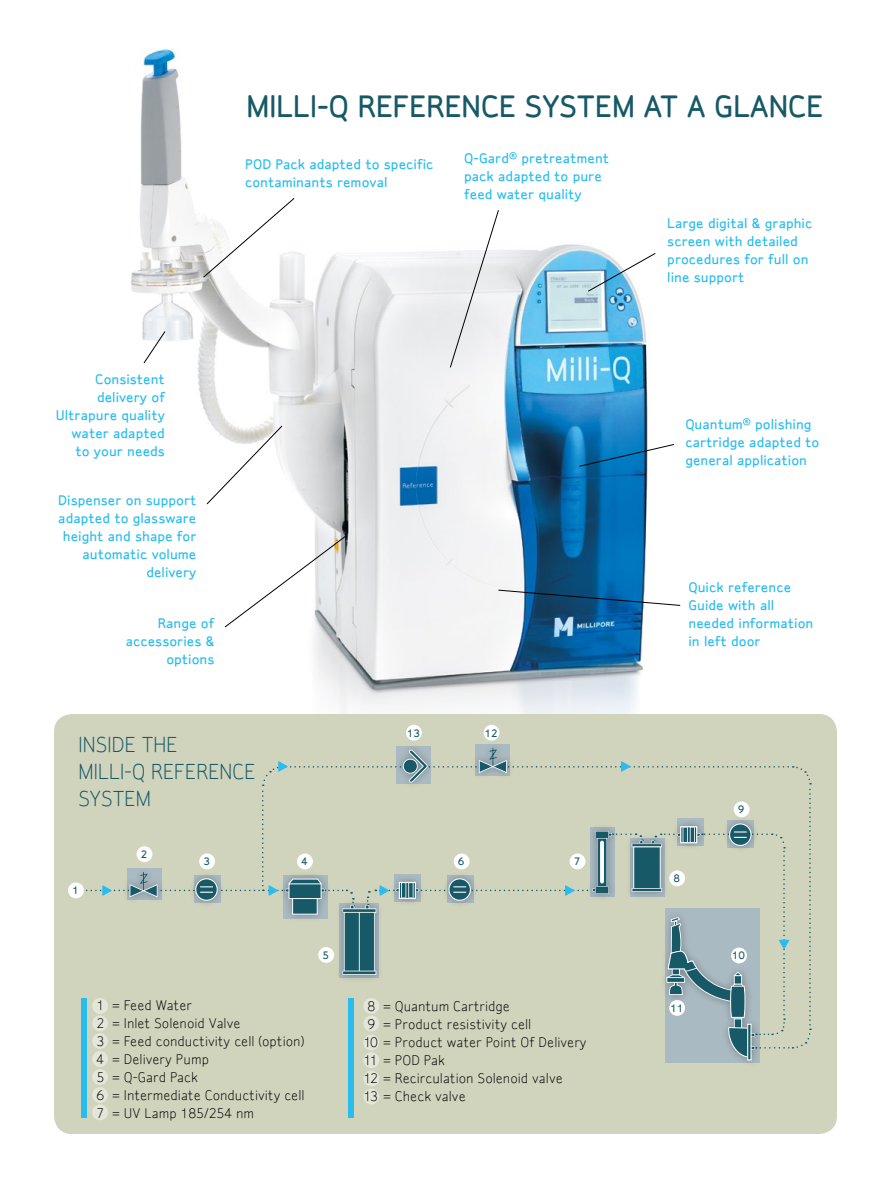
<style>
.page{position:relative;width:891px;height:1188px;background:#fff}
.page>*{position:absolute;margin:0;border:0;box-sizing:border-box;transform-origin:0 0}
.t1{font:500 30px "Millipore Sylvia XO";letter-spacing:-.02em;color:#175967}
.t2{font:21px/27px "Millipore Sylvia XO";letter-spacing:-.02em;color:#175967}
.t3{font:500 13.5px/18px "Millipore Sylvia XO";color:#29bcee}
.t4{font:13.5px/18px "Millipore Sylvia XO";color:#000}
.t5{font:500 10.5px "Millipore Sylvia XO";color:#175967}
</style>
<div class="page">
<img style="left:131px;top:48px;width:544px;height:666px">
<div style="left:54px;top:714px;width:783px;height:420px;background:#d1d4bd;border-radius:18px"></div>
<div style="left:406px;top:725px;width:16px;height:16px;background:#fff;border-radius:50%"></div>
<div style="left:484px;top:725px;width:15px;height:16px;background:#fff;border-radius:50%"></div>
<div style="left:68px;top:882px;width:16px;height:16px;background:#fff;border-radius:50%"></div>
<div style="left:121px;top:739px;width:642px;height:327px;background:#d1d4bd"></div>
<div style="left:81px;top:999px;width:5px;height:119px;background:#29bcee"></div>
<div style="left:348px;top:999px;width:5px;height:119px;background:#29bcee"></div>
<svg style="left:450px;top:210px;width:49px;height:158px"></svg>
<svg style="left:588px;top:253px;width:68px;height:39px"></svg>
<svg style="left:579px;top:444px;width:95px;height:23px"></svg>
<svg style="left:498px;top:590px;width:183px;height:16px"></svg>
<svg style="left:143px;top:331px;width:23px;height:33px"></svg>
<svg style="left:224px;top:535px;width:123px;height:93px"></svg>
<svg style="left:206px;top:425px;width:77px;height:80px"></svg>
<svg style="left:203px;top:198px;width:92px;height:80px"></svg>
<svg style="left:82px;top:748px;width:730px;height:324px"></svg>
<div style="left:92px;top:998px;width:16px;height:16px;background:#e4e6d9;border-radius:50%"></div>
<div style="left:363px;top:998px;width:16px;height:16px;background:#e4e6d9;border-radius:50%"></div>
<div style="left:92px;top:1051px;width:16px;height:16px;background:#e4e6d9;border-radius:50%"></div>
<div style="left:363px;top:1052px;width:16px;height:16px;background:#e4e6d9;border-radius:50%"></div>
<div style="left:92px;top:1033px;width:16px;height:16px;background:#e4e6d9;border-radius:50%"></div>
<div style="left:363px;top:1035px;width:16px;height:15px;background:#e4e6d9;border-radius:50%"></div>
<div style="left:92px;top:1087px;width:16px;height:16px;background:#e4e6d9;border-radius:50%"></div>
<div style="left:363px;top:1089px;width:16px;height:15px;background:#e4e6d9;border-radius:50%"></div>
<div style="left:92px;top:1104px;width:16px;height:16px;background:#e4e6d9;border-radius:50%"></div>
<div style="left:92px;top:1016px;width:16px;height:15px;background:#e4e6d9;border-radius:50%"></div>
<div style="left:363px;top:1016px;width:16px;height:15px;background:#e4e6d9;border-radius:50%"></div>
<div style="left:92px;top:1069px;width:16px;height:16px;background:#e4e6d9;border-radius:50%"></div>
<div style="left:363px;top:1071px;width:16px;height:15px;background:#e4e6d9;border-radius:50%"></div>
<h1 class="t1" style="left:246px;top:89px;width:579px">Milli-Q Reference System at a glance</h1>
<p class="t3" style="left:245px;top:156px;width:190px">POD Pack adapted to specific contaminants removal</p>
<p class="t3" style="left:464px;top:149px;width:146px">Q-Gard<sup>®</sup> pretreatment pack adapted to pure feed water quality</p>
<p class="t3" style="left:56px;top:370px;width:111px;text-align:right">Consistent delivery of<br>Ultrapure quality water adapted to your needs</p>
<p class="t3" style="left:58px;top:492px;width:140px;text-align:right">Dispenser on support adapted to glassware height and shape for automatic volume delivery</p>
<p class="t3" style="left:126px;top:614px;width:90px;text-align:right">Range of accessories &amp; options</p>
<h2 class="t2" style="left:78px;top:731px;width:179px">Inside the<br>Mi lli-Q Reference<br>System</h2>
<p class="t5" style="left:407px;top:727px;width:15px">13</p>
<p class="t5" style="left:485px;top:727px;width:15px">12</p>
<p class="t5" style="left:72px;top:884px;width:8px">1</p>
<p class="t5" style="left:141px;top:848px;width:8px">2</p>
<p class="t5" style="left:203px;top:855px;width:8px">3</p>
<p class="t5" style="left:301px;top:855px;width:8px">4</p>
<p class="t5" style="left:458px;top:855px;width:8px">6</p>
<p class="t5" style="left:322px;top:949px;width:8px">5</p>
<p class="t5" style="left:574px;top:855px;width:8px">7</p>
<p class="t4" style="left:96px;top:996px;width:210px">1 = Feed Water<br>2 = Inlet Solenoid Valve<br>3 = Feed conductivity cell (option)<br>4 = Delivery Pump<br>5 = Q-Gard Pack<br>6 = Intermediate Conductivity cell<br>7 = UV Lamp 185/254 nm</p>
<p class="t4" style="left:363px;top:997px;width:225px">8 = Quantum Cartridge<br>9 = Product resistivity cell<br>10 = Product water Point Of Delivery<br>11 = POD Pak<br>12 = Recirculation Solenoid valve<br>13 = Check valve</p>
<p class="t3" style="left:667px;top:215px;width:147px">Large digital &amp; graphic screen with detailed procedures for full on line support</p>
<p class="t3" style="left:685px;top:415px;width:136px">Quantum<sup>®</sup> polishing cartridge adapted to general application</p>
<p class="t3" style="left:688px;top:578px;width:126px">Quick reference<br>Guide with all needed information in left door</p>
<p class="t5" style="left:673px;top:872px;width:8px">8</p>
<p class="t5" style="left:670px;top:1002px;width:15px">11</p>
<p class="t5" style="left:738px;top:803px;width:8px">9</p>
<p class="t5" style="left:732px;top:949px;width:15px">10</p>
</div>
